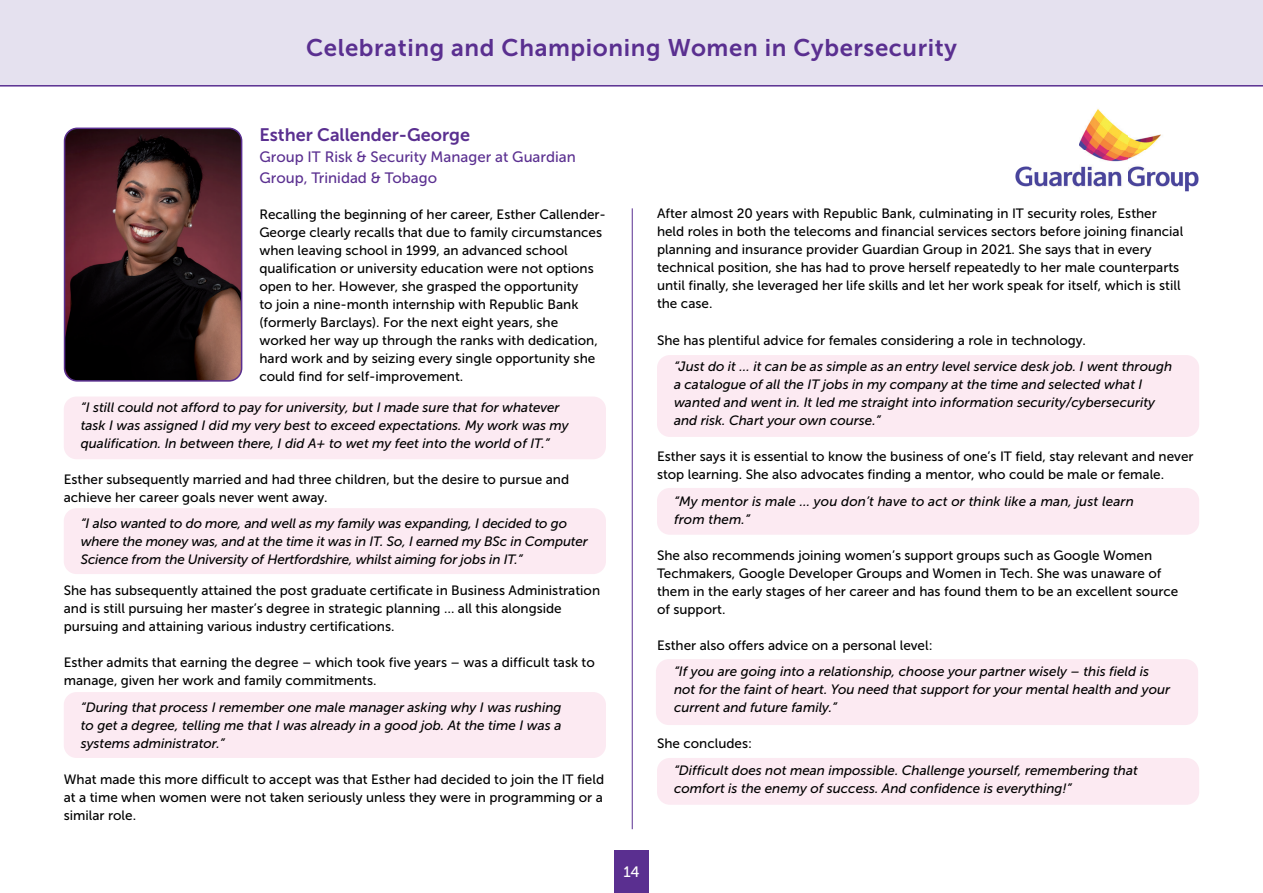
<style>
.page{position:relative;width:1263px;height:893px;background:#fff}
.page>*{position:absolute;margin:0;border:0;box-sizing:border-box;transform-origin:0 0}
.t1{font:24px "Museo Sans 700";letter-spacing:.025em;color:#5a2f90}
.t2{font:18px "Museo Sans 700";color:#5a2f90}
.t3{font:15px/21px "Museo Sans 500";color:#5a2f90}
.t4{font:15px "Museo Sans 500";color:#fff}
.t5{font:13.5px/18px "Museo Sans 500";color:#000}
.t6{font:italic 13.5px/18px "Museo Sans 500";color:#000}
</style>
<div class="page">
<div style="left:0;top:0;width:1263px;height:85px;background:#e5e1ef"></div>
<hr style="left:0;top:85px;width:1263px;height:2px;background:#5a2f90">
<div style="left:614px;top:850px;width:34px;height:43px;background:#5a2f90"></div>
<div style="left:64px;top:396px;width:542px;height:63px;background:#fceaf2;border-radius:13px"></div>
<div style="left:64px;top:508px;width:542px;height:66px;background:#fceaf2;border-radius:13px"></div>
<div style="left:64px;top:692px;width:542px;height:66px;background:#fceaf2;border-radius:13px"></div>
<div style="left:656px;top:659px;width:542px;height:66px;background:#fceaf2;border-radius:13px"></div>
<div style="left:657px;top:355px;width:542px;height:82px;background:#fceaf2;border-radius:13px"></div>
<div style="left:657px;top:488px;width:542px;height:47px;background:#fceaf2;border-radius:13px"></div>
<div style="left:657px;top:758px;width:542px;height:47px;background:#fceaf2;border-radius:13px"></div>
<hr style="left:632px;top:208px;width:1px;height:621px;background:#5a2f90">
<img style="left:65px;top:128px;width:177px;height:253px;border-radius:13px">
<div style="left:64px;top:128px;width:178px;height:254px;border:2px solid #5a2f90;border-radius:13px"></div>
<img style="left:1015px;top:109px;width:184px;height:83px">
<h1 class="t1" style="left:306px;top:39px;width:652px">Celebrating and Championing Women in Cybersecurity</h1>
<h2 class="t2" style="left:259px;top:128px;width:212px">Esther Callender-George</h2>
<p class="t3" style="left:259px;top:148px;width:318px">Group IT Risk &amp; Security Manager at Guardian<br>Group, Trinidad &amp; Tobago</p>
<p class="t5" style="left:259px;top:206px;width:348px">Recalling the beginning of her career, Esther Callender-George clearly recalls that due to family circumstances when leaving school in 1999, an advanced school qualification or university education were not options open to her. However, she grasped the opportunity<br>to join a nine-month internship with Republic Bank (formerly Barclays). For the next eight years, she worked her way up through the ranks with dedication, hard work and by seizing every single opportunity she could find for self-improvement.</p>
<p class="t6" style="left:81px;top:399px;width:489px">“I still could not afford to pay for university, but I made sure that for whatever task I was assigned I did my very best to exceed expectations. My work was my qualification. In between there, I did A+ to wet my feet into the world of IT.”</p>
<p class="t5" style="left:64px;top:471px;width:507px">Esther subsequently married and had three children, but the desire to pursue and achieve her career goals never went away.</p>
<p class="t6" style="left:81px;top:516px;width:509px">“I also wanted to do more, and well as my family was expanding, I decided to go where the money was, and at the time it was in IT. So, I earned my BSc in Computer<br>Science from the University of Hertfordshire, whilst aiming for jobs in IT.”</p>
<p class="t5" style="left:64px;top:582px;width:538px">She has subsequently attained the post graduate certificate in Business Administration and is still pursuing her master’s degree in strategic planning … all this alongside pursuing and attaining various industry certifications.</p>
<p class="t5" style="left:64px;top:654px;width:533px">Esther admits that earning the degree – which took five years – was a difficult task to manage, given her work and family commitments.</p>
<p class="t6" style="left:81px;top:699px;width:482px;text-align:justify">“During that process I remember one male manager asking why I was rushing to get a degree, telling me that I was already in a good job. At the time I was a systems administrator.”</p>
<p class="t5" style="left:64px;top:771px;width:542px;text-align:justify">What made this more difficult to accept was that Esther had decided to join the IT field at a time when women were not taken seriously unless they were in programming or a similar role.</p>
<p class="t5" style="left:657px;top:206px;width:528px">After almost 20 years with Republic Bank, culminating in IT security roles, Esther held roles in both the telecoms and financial services sectors before joining financial planning and insurance provider Guardian Group in 2021. She says that in every technical position, she has had to prove herself repeatedly to her male counterparts until finally, she leveraged her life skills and let her work speak for itself, which is still the case.</p>
<p class="t5" style="left:657px;top:332px;width:430px">She has plentiful advice for females considering a role in technology.</p>
<p class="t6" style="left:674px;top:358px;width:500px">“Just do it … it can be as simple as an entry level service desk job. I went through a catalogue of all the IT jobs in my company at the time and selected what I wanted and went in. It led me straight into information security/cybersecurity and risk. Chart your own course.”</p>
<p class="t5" style="left:657px;top:448px;width:538px">Esther says it is essential to know the business of one’s IT field, stay relevant and never stop learning. She also advocates finding a mentor, who could be male or female.</p>
<p class="t6" style="left:674px;top:493px;width:461px">“My mentor is male … you don’t have to act or think like a man, just learn from them.”</p>
<p class="t5" style="left:657px;top:547px;width:523px">She also recommends joining women’s support groups such as Google Women Techmakers, Google Developer Groups and Women in Tech. She was unaware of them in the early stages of her career and has found them to be an excellent source of support.</p>
<p class="t5" style="left:657px;top:637px;width:277px">Esther also offers advice on a personal level:</p>
<p class="t6" style="left:674px;top:663px;width:498px">“If you are going into a relationship, choose your partner wisely – this field is not for the faint of heart. You need that support for your mental health and your current and future family.”</p>
<p class="t5" style="left:657px;top:735px;width:97px">She concludes:</p>
<p class="t6" style="left:674px;top:762px;width:465px">“Difficult does not mean impossible. Challenge yourself, remembering that comfort is the enemy of success. And confidence is everything!”</p>
<p class="t4" style="left:623px;top:867px;width:18px">14</p>
</div>
